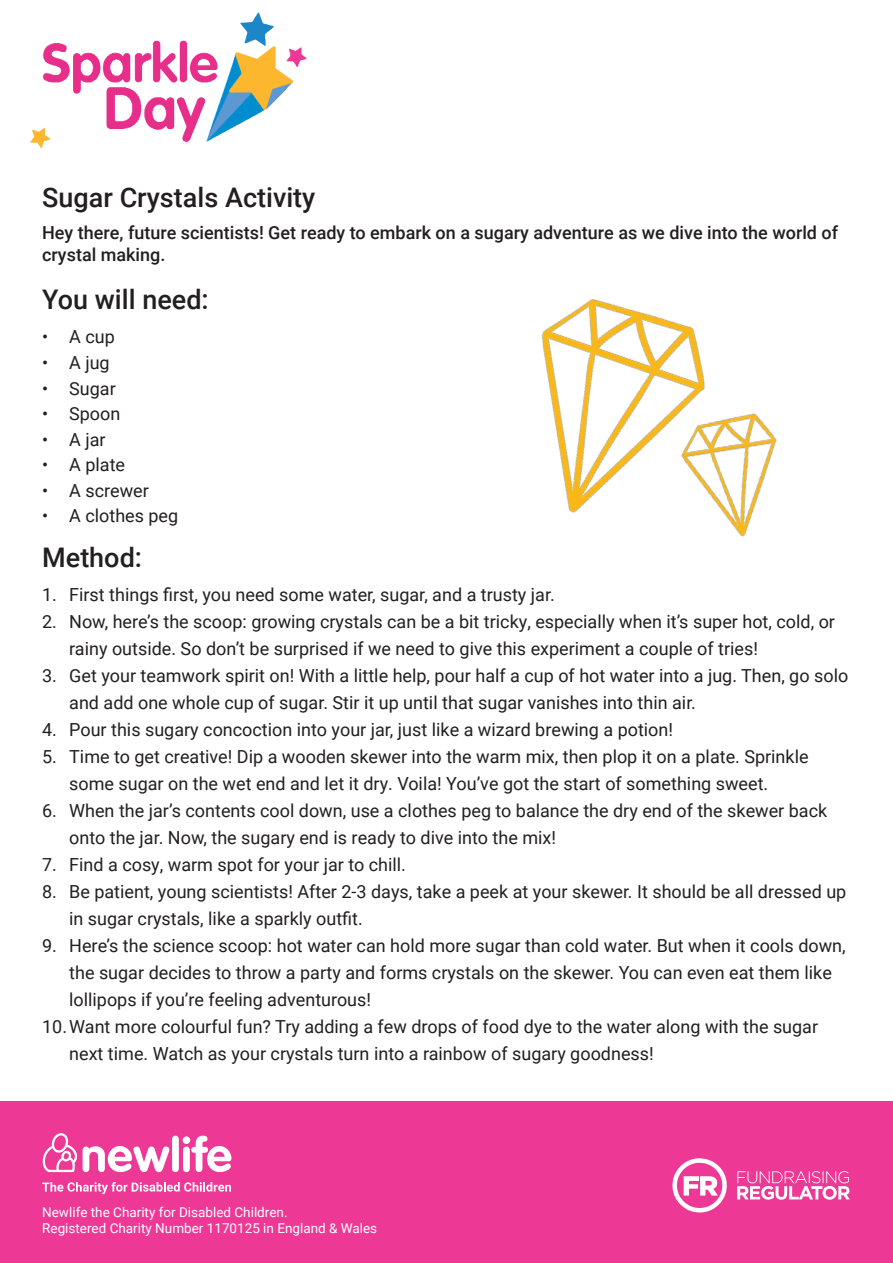
<style>
.page{position:relative;width:893px;height:1263px;background:#fff}
.page>*{position:absolute;margin:0;border:0;box-sizing:border-box;transform-origin:0 0}
.t1{font:500 27px "Roboto";color:#231f20}
.t2{font:18px/27px "Roboto";color:#231f20}
.t3{font:500 18px/21.6px "Roboto";color:#231f20}
.t4{font:13.5px/16.2px "Roboto";color:#fff}
</style>
<div class="page">
<img style="left:30px;top:12px;width:277px;height:137px">
<div style="left:0;top:1102px;width:893px;height:161px;background:#ed3896"></div>
<svg style="left:43px;top:1133px;width:34px;height:39px"></svg>
<svg style="left:42px;top:1182px;width:189px;height:12px"></svg>
<svg style="left:83px;top:1146px;width:86px;height:26px"></svg>
<div style="left:172px;top:1136px;width:7px;height:36px;background:#fff;border-radius:4px"></div>
<svg style="left:183px;top:1136px;width:48px;height:36px"></svg>
<svg style="left:737px;top:1171px;width:113px;height:29px"></svg>
<svg style="left:672px;top:1158px;width:55px;height:54px"></svg>
<img style="left:542px;top:299px;width:163px;height:214px">
<img style="left:676px;top:406px;width:101px;height:131px">
<h1 class="t1" style="left:42px;top:187px;width:275px">Sugar Crystals Activity</h1>
<p class="t3" style="left:42px;top:224px;width:797px">Hey there, future scientists! Get ready to embark on a sugary adventure as we dive into the world of crystal making.</p>
<h1 class="t1" style="left:42px;top:288px;width:168px">You will need:</h1>
<p class="t2" style="left:42px;top:325px;width:74px">• A cup</p>
<p class="t2" style="left:42px;top:351px;width:69px">• A jug</p>
<p class="t2" style="left:42px;top:376px;width:75px">• Sugar</p>
<p class="t2" style="left:42px;top:402px;width:80px">• Spoon</p>
<p class="t2" style="left:42px;top:427px;width:65px">• A jar</p>
<p class="t2" style="left:42px;top:453px;width:84px">• A plate</p>
<p class="t2" style="left:42px;top:478px;width:108px">• A screwer</p>
<p class="t2" style="left:42px;top:504px;width:138px">• A clothes peg</p>
<h1 class="t1" style="left:42px;top:547px;width:101px">Method:</h1>
<p class="t2" style="left:42px;top:582px;width:514px">1. First things first, you need some water, sugar, and a trusty jar.</p>
<p class="t2" style="left:69px;top:609px;width:767px;text-indent:-27px">2. Now, here’s the scoop: growing crystals can be a bit tricky, especially when it’s super hot, cold, or rainy outside. So don’t be surprised if we need to give this experiment a couple of tries!</p>
<p class="t2" style="left:69px;top:663px;width:781px;text-indent:-27px">3. Get your teamwork spirit on! With a little help, pour half a cup of hot water into a jug. Then, go solo and add one whole cup of sugar. Stir it up until that sugar vanishes into thin air.</p>
<p class="t2" style="left:42px;top:717px;width:632px">4. Pour this sugary concoction into your jar, just like a wizard brewing a potion!</p>
<p class="t2" style="left:69px;top:744px;width:741px;text-indent:-27px">5. Time to get creative! Dip a wooden skewer into the warm mix, then plop it on a plate. Sprinkle some sugar on the wet end and let it dry. Voila! You’ve got the start of something sweet.</p>
<p class="t2" style="left:69px;top:798px;width:759px;text-indent:-27px">6. When the jar’s contents cool down, use a clothes peg to balance the dry end of the skewer back onto the jar. Now, the sugary end is ready to dive into the mix!</p>
<p class="t2" style="left:42px;top:852px;width:365px">7. Find a cosy, warm spot for your jar to chill.</p>
<p class="t2" style="left:69px;top:879px;width:779px;text-indent:-27px">8. Be patient, young scientists! After 2-3 days, take a peek at your skewer. It should be all dressed up in sugar crystals, like a sparkly outfit.</p>
<p class="t2" style="left:69px;top:933px;width:778px;text-indent:-27px">9. Here’s the science scoop: hot water can hold more sugar than cold water. But when it cools down, the sugar decides to throw a party and forms crystals on the skewer. You can even eat them like lollipops if you’re feeling adventurous!</p>
<p class="t2" style="left:69px;top:1014px;width:750px;text-indent:-27px">10. Want more colourful fun? Try adding a few drops of food dye to the water along with the sugar next time. Watch as your crystals turn into a rainbow of sugary goodness!</p>
<p class="t4" style="left:42px;top:1203px;width:337px">Newlife the Charity for Disabled Children.<br>Registered Charity Number 1170125 in England &amp; Wales</p>
</div>
